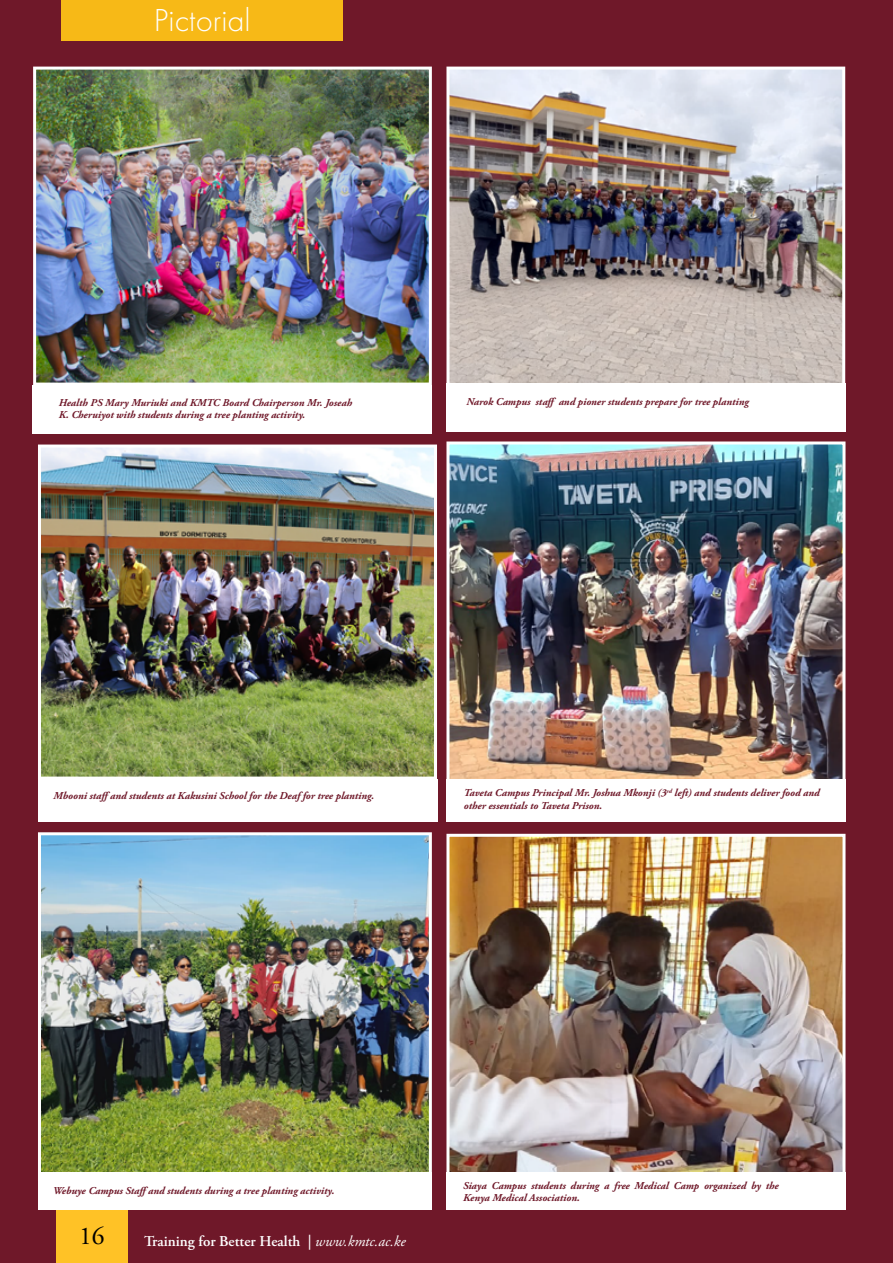
<style>
.page{position:relative;width:893px;height:1263px;background:#fff}
.page>*{position:absolute;margin:0;border:0;box-sizing:border-box;transform-origin:0 0}
.t1{font:300 33px "Futura PT";color:#fff}
.t2{font:25.5px "Adobe Garamond Pro";color:#000}
.t3{font:600 15px "Adobe Garamond Pro";color:#fff}
.t4{font:italic 700 10.5px/12.6px "Adobe Garamond Pro";color:#6f1829}
.s1{font-weight:400;font-style:italic}
</style>
<div class="page">
<div style="left:0;top:0;width:892px;height:1263px;background:#6f1829"></div>
<div style="left:56px;top:1208px;width:72px;height:55px;background:#ffc226"></div>
<img style="left:37px;top:71px;width:391px;height:311px">
<div style="left:33px;top:67px;width:399px;height:319px;border:3px solid #fff"></div>
<div style="left:62px;top:0;width:281px;height:40px;background:#f7b917"></div>
<img style="left:450px;top:445px;width:391px;height:334px">
<div style="left:446px;top:441px;width:399px;height:349px;border:3px solid #fff"></div>
<div style="left:33px;top:385px;width:399px;height:48px;background:#fff"></div>
<div style="left:446px;top:779px;width:399px;height:43px;background:#fff"></div>
<img style="left:42px;top:448px;width:391px;height:327px">
<div style="left:38px;top:444px;width:399px;height:335px;border:3px solid #fff"></div>
<div style="left:38px;top:779px;width:399px;height:43px;background:#fff"></div>
<img style="left:42px;top:836px;width:386px;height:336px">
<div style="left:38px;top:832px;width:394px;height:349px;border:3px solid #fff"></div>
<div style="left:38px;top:1172px;width:394px;height:37px;background:#fff"></div>
<img style="left:450px;top:71px;width:391px;height:313px">
<div style="left:446px;top:67px;width:399px;height:335px;border:3px solid #fff"></div>
<div style="left:446px;top:384px;width:399px;height:48px;background:#fff"></div>
<img style="left:450px;top:838px;width:391px;height:334px">
<div style="left:446px;top:834px;width:399px;height:353px;border:3px solid #fff"></div>
<div style="left:446px;top:1172px;width:399px;height:37px;background:#fff"></div>
<h1 class="t1" style="left:154px;top:1px;width:98px">Pictorial</h1>
<p class="t4" style="left:59px;top:396px;width:295px">Health PS Mary Muriuki and KMTC Board Chairperson Mr. Joseah<br>K. Cheruiyot with students during a tree planting activity.</p>
<p class="t4" style="left:466px;top:395px;width:284px">Narok Campus staff and pioner students prepare for tree planting</p>
<p class="t4" style="left:54px;top:790px;width:322px">Mbooni staffand students at Kakusini School for the Deaf for tree planting.</p>
<p class="t4" style="left:464px;top:787px;width:357px">Taveta Campus Principal Mr. Joshua Mkonji (3<sup>rd</sup> left) and students deliver food and other essentials to Taveta Prison.</p>
<p class="t4" style="left:53px;top:1184px;width:283px">Webuye Campus Staffand students during a tree planting activity.</p>
<h2 class="t2" style="left:79px;top:1220px;width:27px">16</h2>
<h3 class="t3" style="left:144px;top:1233px;width:263px">Training for Better Health | <span class="s1">www.kmtc.ac.ke</span></h3>
<p class="t4" style="left:463px;top:1179px;width:317px">Siaya Campus students during a free Medical Camp organized by the<br>Kenya Medical Association.</p>
</div>
